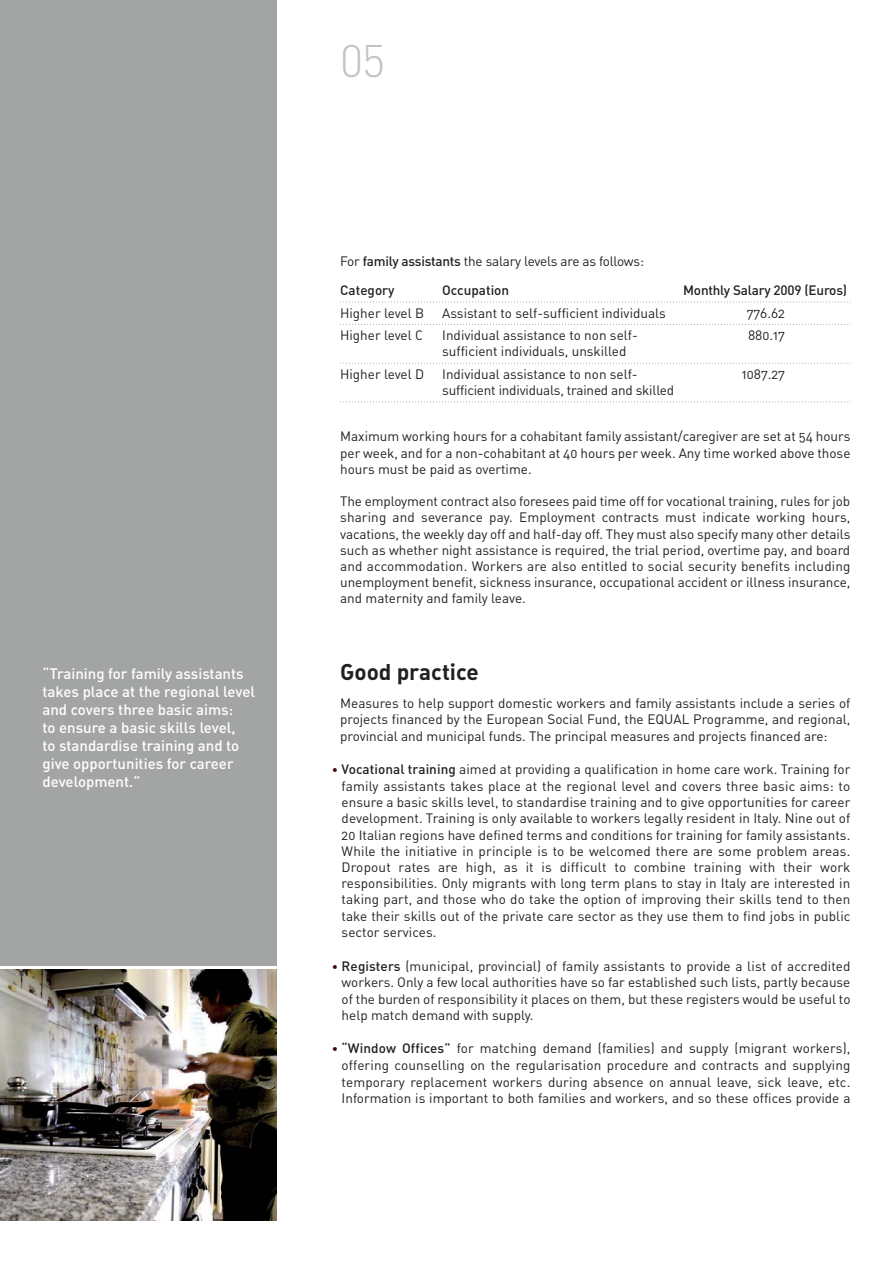
<style>
.page{position:relative;width:893px;height:1263px;background:#fff}
.page>*{position:absolute;margin:0;border:0;box-sizing:border-box;transform-origin:0 0}
.t1{font:300 45px "DIN";color:#c2c3c2}
.t2{font:22.5px "DIN Bold Alternate";color:#231f20}
.t3{font:500 15px/18px "DIN";color:#fff}
.t4{font:13.5px/16.2px "DIN Regular Alternate";color:#231f20;text-align:justify}
.t5{font:500 13.5px "DIN";letter-spacing:-.015em;color:#231f20}
.s1{font-family:"DIN";font-weight:500}
.s2{font-size:12px;color:#480000}
</style>
<div class="page">
<svg style="left:340px;top:302px;width:511px;height:1px"></svg>
<svg style="left:340px;top:324px;width:511px;height:1px"></svg>
<svg style="left:340px;top:363px;width:511px;height:1px"></svg>
<svg style="left:340px;top:402px;width:511px;height:1px"></svg>
<div style="left:0;top:0;width:276px;height:965px;background:#a2a5a4"></div>
<img style="left:0;top:969px;width:276px;height:251px">
<p class="t3" style="left:43px;top:667px;width:214px">“Training for family assistants takes place at the regional level and covers three basic aims:<br>to ensure a basic skills level,<br>to standardise training and to give opportunities for career development.”</p>
<h1 class="t1" style="left:340px;top:45px;width:47px">05</h1>
<p class="t4" style="left:340px;top:254px;width:305px">For <span class="s1">family assistants</span> the salary levels are as follows:</p>
<p class="t5" style="left:340px;top:286px;width:56px">Category</p>
<p class="t5" style="left:442px;top:286px;width:68px">Occupation</p>
<p class="t5" style="left:683px;top:286px;width:165px">Monthly Salary 2009 (Euros)</p>
<p class="t4" style="left:340px;top:306px;width:85px">Higher level B</p>
<p class="t4" style="left:442px;top:306px;width:225px">Assistant to self-sufficient individuals</p>
<p class="t4" style="left:747px;top:306px;width:40px">776.62</p>
<p class="t4" style="left:340px;top:329px;width:84px">Higher level C</p>
<p class="t4" style="left:442px;top:329px;width:197px">Individual assistance to non self-</p>
<p class="t4" style="left:748px;top:329px;width:39px">880.17</p>
<p class="t4" style="left:442px;top:345px;width:186px">sufficient individuals, unskilled</p>
<p class="t4" style="left:340px;top:368px;width:86px">Higher level D</p>
<p class="t4" style="left:442px;top:368px;width:197px">Individual assistance to non self-</p>
<p class="t4" style="left:742px;top:368px;width:45px">1087.27</p>
<p class="t4" style="left:442px;top:384px;width:233px">sufficient individuals, trained and skilled</p>
<p class="t4" style="left:340px;top:430px;width:512px">Maximum working hours for a cohabitant family assistant/caregiver are set at 54 hours per week, and for a non-cohabitant at 40 hours per week. Any time worked above those hours must be paid as overtime.</p>
<p class="t4" style="left:340px;top:495px;width:512px">The employment contract also foresees paid time off for vocational training, rules for job sharing and severance pay. Employment contracts must indicate working hours, vacations, the weekly day off and half-day off. They must also specify many other details such as whether night assistance is required, the trial period, overtime pay, and board and accommodation. Workers are also entitled to social security benefits including unemployment benefit, sickness insurance, occupational accident or illness insurance, and maternity and family leave.</p>
<h2 class="t2" style="left:340px;top:664px;width:140px">Good practice</h2>
<p class="t4" style="left:340px;top:697px;width:512px">Measures to help support domestic workers and family assistants include a series of projects financed by the European Social Fund, the EQUAL Programme, and regional, provincial and municipal funds. The principal measures and projects financed are:</p>
<p class="t4" style="left:342px;top:763px;width:510px;text-indent:-10px"><span class="s2">•</span> <span class="s1">Vocational training</span> aimed at providing a qualification in home care work. Training for family assistants takes place at the regional level and covers three basic aims: to ensure a basic skills level, to standardise training and to give opportunities for career development. Training is only available to workers legally resident in Italy. Nine out of 20 Italian regions have defined terms and conditions for training for family assistants.<br>While the initiative in principle is to be welcomed there are some problem areas.<br>Dropout rates are high, as it is difficult to combine training with their work responsibilities. Only migrants with long term plans to stay in Italy are interested in taking part, and those who do take the option of improving their skills tend to then take their skills out of the private care sector as they use them to find jobs in public sector services.</p>
<p class="t4" style="left:342px;top:959px;width:510px;text-indent:-10px"><span class="s2">•</span> <span class="s1">Registers</span> (municipal, provincial) of family assistants to provide a list of accredited workers. Only a few local authorities have so far established such lists, partly because of the burden of responsibility it places on them, but these registers would be useful to help match demand with supply.</p>
<p class="t4" style="left:342px;top:1042px;width:510px;text-indent:-10px"><span class="s2">•</span> <span class="s1">“Window Offices”</span> for matching demand (families) and supply (migrant workers), offering counselling on the regularisation procedure and contracts and supplying temporary replacement workers during absence on annual leave, sick leave, etc.<br>Information is important to both families and workers, and so these offices provide a</p>
</div>
